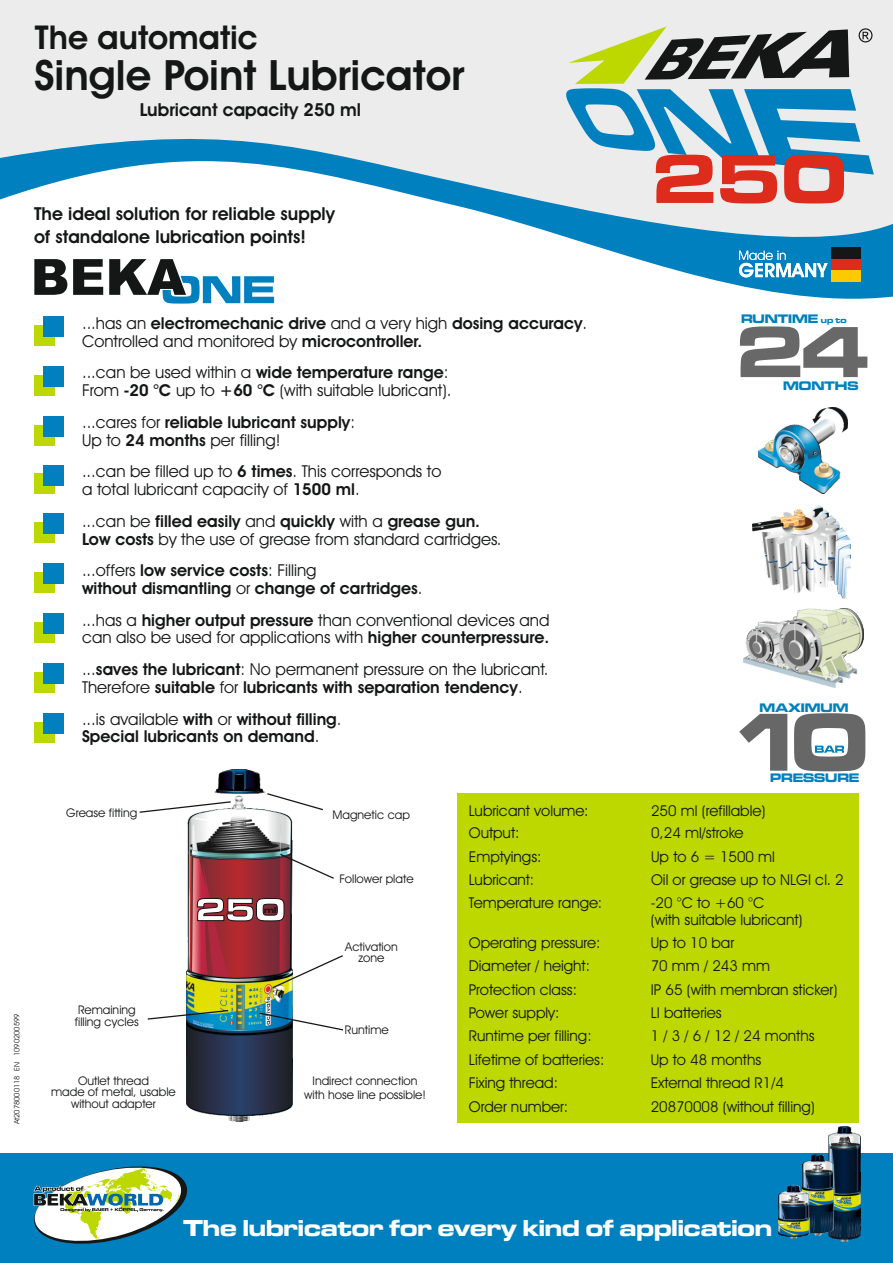
<style>
.page{position:relative;width:893px;height:1263px;background:#fff}
.page>*{position:absolute;margin:0;border:0;box-sizing:border-box;transform-origin:0 0}
.t1{font:600 42px "Avant Garde IT Cby BT";color:#151616}
.t2{font:600 33px "Avant Garde IT Cby BT";color:#151616}
.t3{font:24px "Microgramma D Bold Exte";color:#fff}
.t4{font:600 18px/23.5px "Avant Garde IT Cby BT";color:#151616}
.t5{font:600 16.5px/17.9px "Avant Garde IT Cby BT";color:#151616}
.t6{font:16.5px/17.9px "Avant Garde IT Cby BT";color:#151616}
.t7{font:15px/16.2px "Avant Garde IT Cby BT";color:#151616}
.t8{font:12.9px "Microgramma D Bold Exte";color:#0080be}
.t9{font:12px/11.6px "Avant Garde IT Cby BT";color:#151616;text-align:center}
.t10{font:9px "Microgramma D Bold Exte";color:#151616}
.t11{font:7.5px "Avant Garde IT Cby BT";color:#151616}
.s1{font-weight:400}
.s2{font-weight:600}
.s3{font-size:8.55px}
</style>
<div class="page">
<div style="left:457px;top:793px;width:402px;height:330px;background:#bcd800"></div>
<svg style="left:139px;top:806px;width:48px;height:7px"></svg>
<svg style="left:293px;top:800px;width:30px;height:11px"></svg>
<img style="left:187px;top:770px;width:106px;height:352px">
<svg style="left:147px;top:1009px;width:83px;height:11px"></svg>
<svg style="left:258px;top:1011px;width:86px;height:20px"></svg>
<svg style="left:271px;top:954px;width:72px;height:35px"></svg>
<svg style="left:279px;top:853px;width:55px;height:27px"></svg>
<svg style="left:274px;top:260px;width:619px;height:43px"></svg>
<svg style="left:0;top:37px;width:893px;height:223px;fill:#ececec"></svg>
<div style="left:0;top:0;width:893px;height:37px;background:#ececec"></div>
<svg style="left:565px;top:26px;width:309px;height:177px"></svg>
<img style="left:759px;top:407px;width:89px;height:87px">
<img style="left:752px;top:505px;width:98px;height:94px">
<img style="left:744px;top:609px;width:119px;height:79px">
<svg style="left:740px;top:326px;width:127px;height:51px"></svg>
<svg style="left:34px;top:259px;width:240px;height:45px"></svg>
<div style="left:34px;top:325px;width:20px;height:21px;background:#bcd800"></div>
<div style="left:43px;top:316px;width:21px;height:21px;background:#0080be"></div>
<div style="left:34px;top:375px;width:20px;height:20px;background:#bcd800"></div>
<div style="left:43px;top:366px;width:21px;height:21px;background:#0080be"></div>
<div style="left:34px;top:425px;width:20px;height:20px;background:#bcd800"></div>
<div style="left:43px;top:416px;width:21px;height:20px;background:#0080be"></div>
<div style="left:34px;top:474px;width:20px;height:20px;background:#bcd800"></div>
<div style="left:43px;top:465px;width:21px;height:20px;background:#0080be"></div>
<div style="left:34px;top:522px;width:20px;height:21px;background:#bcd800"></div>
<div style="left:43px;top:513px;width:21px;height:21px;background:#0080be"></div>
<div style="left:34px;top:572px;width:20px;height:20px;background:#bcd800"></div>
<div style="left:43px;top:563px;width:21px;height:20px;background:#0080be"></div>
<div style="left:34px;top:622px;width:20px;height:21px;background:#bcd800"></div>
<div style="left:43px;top:613px;width:21px;height:21px;background:#0080be"></div>
<div style="left:34px;top:673px;width:20px;height:20px;background:#bcd800"></div>
<div style="left:43px;top:664px;width:21px;height:20px;background:#0080be"></div>
<div style="left:34px;top:722px;width:20px;height:20px;background:#bcd800"></div>
<div style="left:43px;top:713px;width:21px;height:20px;background:#0080be"></div>
<svg style="left:739px;top:713px;width:126px;height:58px"></svg>
<svg style="left:739px;top:251px;width:89px;height:26px"></svg>
<div style="left:831px;top:258px;width:30px;height:12px;background:#dd2b1c"></div>
<div style="left:831px;top:270px;width:30px;height:11px;background:#fdc900"></div>
<div style="left:831px;top:248px;width:30px;height:11px;background:#151616"></div>
<svg style="left:196px;top:897px;width:89px;height:25px"></svg>
<div style="left:0;top:1153px;width:893px;height:110px;background:#0080be"></div>
<svg style="left:33px;top:1166px;width:155px;height:78px"></svg>
<img style="left:778px;top:1126px;width:83px;height:115px">
<h2 class="t2" style="left:35px;top:24px;width:225px">The automatic</h2>
<h1 class="t1" style="left:34px;top:58px;width:431px">Single Point Lubricator</h1>
<p class="t4" style="left:140px;top:99px;width:223px">Lubricant capacity 250 ml</p>
<p class="t4" style="left:34px;top:203px;width:303px">The ideal solution for reliable supply of standalone lubrication points!</p>
<p class="t11" style="left:14px;top:1124px;width:112px;rotate:-90deg">At2078000118 EN 1090200599</p>
<p class="t5" style="left:82px;top:316px;width:507px"><span class="s1">...has an</span> electromechanic drive <span class="s1">and a very high</span> dosing accuracy<span class="s1">.<br>Controlled and monitored by</span> microcontroller.</p>
<p class="t6" style="left:82px;top:365px;width:371px">...can be used within a <span class="s2">wide temperature range</span>:<br>From <span class="s2">-20 °C</span> up to <span class="s2">+60 °C</span> (with suitable lubricant).</p>
<p class="t5" style="left:82px;top:415px;width:275px"><span class="s1">...cares for</span> reliable lubricant supply<span class="s1">:<br>Up to</span> 24 months <span class="s1">per filling!</span></p>
<p class="t6" style="left:82px;top:464px;width:361px">...can be filled up to <span class="s2">6 times</span>. This corresponds to a total lubricant capacity of <span class="s2">1500 ml</span>.</p>
<p class="t6" style="left:82px;top:513px;width:421px">...can be <span class="s2">filled easily</span> and <span class="s2">quickly</span> with a <span class="s2">grease gun.<br>Low costs</span> by the use of grease from standard cartridges.</p>
<p class="t5" style="left:82px;top:563px;width:342px"><span class="s1">...offers</span> low service costs<span class="s1">: Filling<br></span>without dismantling <span class="s1">or</span> change of cartridges<span class="s1">.</span></p>
<p class="t6" style="left:82px;top:612px;width:469px">...has a <span class="s2">higher output pressure</span> than conventional devices and can also be used for applications with <span class="s2">higher counterpressure.</span></p>
<p class="t5" style="left:82px;top:662px;width:468px"><span class="s1">...</span>saves the lubricant<span class="s1">: No permanent pressure on the lubricant.<br>Therefore</span> suitable <span class="s1">for</span> lubricants with separation tendency<span class="s1">.</span></p>
<p class="t5" style="left:82px;top:711px;width:261px"><span class="s1">...is available</span> with <span class="s1">or</span> without filling<span class="s1">.<br></span>Special lubricants on demand<span class="s1">.</span></p>
<p class="t8" style="left:741px;top:313px;width:107px">RUNTIME <span class="s3">up to</span></p>
<p class="t8" style="left:783px;top:379px;width:77px">MONTHS</p>
<p class="t8" style="left:760px;top:701px;width:90px">MAXIMUM</p>
<p class="t8" style="left:770px;top:772px;width:91px">PRESSURE</p>
<p class="t9" style="left:66px;top:808px;width:72px">Grease fitting</p>
<p class="t9" style="left:333px;top:810px;width:79px">Magnetic cap</p>
<p class="t9" style="left:75px;top:1005px;width:65px;text-align:left">Remaining filling cycles</p>
<p class="t9" style="left:51px;top:1076px;width:126px">Outlet thread<br>made of metal, usable without adapter</p>
<p class="t10" style="left:264px;top:906px;width:14px">ml</p>
<p class="t9" style="left:339px;top:874px;width:76px">Follower plate</p>
<p class="t9" style="left:345px;top:942px;width:54px">Activation zone</p>
<p class="t9" style="left:345px;top:1025px;width:45px">Runtime</p>
<p class="t9" style="left:304px;top:1075px;width:123px;line-height:14.4px">Indirect connection with hose line possible!</p>
<p class="t7" style="left:469px;top:804px;width:121px">Lubricant volume:</p>
<p class="t7" style="left:651px;top:804px;width:116px">250 ml (refillable)</p>
<p class="t7" style="left:469px;top:826px;width:52px">Output:</p>
<p class="t7" style="left:651px;top:826px;width:94px">0,24 ml/stroke</p>
<p class="t7" style="left:469px;top:850px;width:74px">Emptyings:</p>
<p class="t7" style="left:651px;top:850px;width:125px">Up to 6 = 1500 ml</p>
<p class="t7" style="left:469px;top:873px;width:67px">Lubricant:</p>
<p class="t7" style="left:651px;top:873px;width:194px">Oil or grease up to NLGI cl. 2</p>
<p class="t7" style="left:469px;top:896px;width:135px">Temperature range:</p>
<p class="t7" style="left:651px;top:896px;width:153px">-20 °C to +60 °C<br>(with suitable lubricant)</p>
<p class="t7" style="left:469px;top:936px;width:133px">Operating pressure:</p>
<p class="t7" style="left:651px;top:936px;width:85px">Up to 10 bar</p>
<p class="t7" style="left:469px;top:959px;width:123px">Diameter / height:</p>
<p class="t7" style="left:651px;top:959px;width:121px">70 mm / 243 mm</p>
<p class="t7" style="left:469px;top:983px;width:110px">Protection class:</p>
<p class="t7" style="left:651px;top:983px;width:188px">IP 65 (with membran sticker)</p>
<p class="t7" style="left:469px;top:1006px;width:92px">Power supply:</p>
<p class="t7" style="left:651px;top:1006px;width:72px">LI batteries</p>
<p class="t7" style="left:469px;top:1029px;width:124px">Runtime per filling:</p>
<p class="t7" style="left:651px;top:1029px;width:165px">1 / 3 / 6 / 12 / 24 months</p>
<p class="t7" style="left:469px;top:1053px;width:137px">Lifetime of batteries:</p>
<p class="t7" style="left:651px;top:1053px;width:112px">Up to 48 months</p>
<p class="t7" style="left:469px;top:1076px;width:91px">Fixing thread:</p>
<p class="t7" style="left:651px;top:1076px;width:135px">External thread R1/4</p>
<p class="t7" style="left:469px;top:1099px;width:101px">Order number:</p>
<p class="t7" style="left:651px;top:1099px;width:166px">20870008 (without filling)</p>
<h3 class="t3" style="left:183px;top:1217px;width:590px">The lubricator for every kind of application</h3>
</div>
